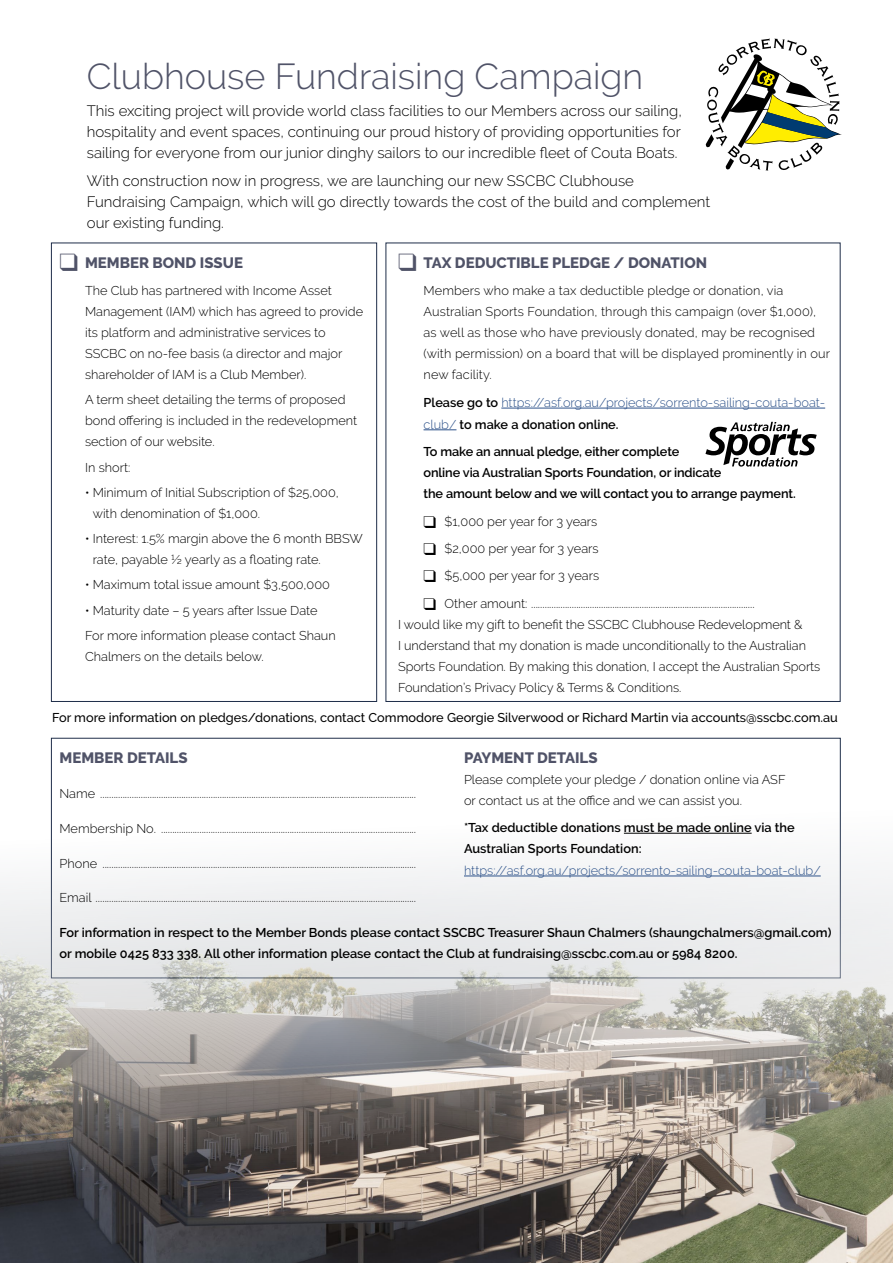
<style>
.page{position:relative;width:893px;height:1263px;background:#fff}
.page>*{position:absolute;margin:0;border:0;box-sizing:border-box;transform-origin:0 0}
.t1{font:300 36px "Raleway";color:#505368}
.bodycopy{font:300 15px/21px "Raleway";color:#000;text-align:justify}
.bodycopy-2{font:800 15px "Raleway";color:#505368}
.bodycopy-3{font:300 12.75px/21px "Raleway";color:#000}
.bodycopy-4{font:600 12.75px/21px "Raleway";color:#000}
.bodycopy-5{font:500 12.75px "Raleway";color:#000}
.bodycopy-6{font:300 12.75px/21.8px "Raleway";color:#2d528a}
.s1{font-weight:600;color:#000}
.s2{font-weight:300;color:#2d528a}
</style>
<div class="page">
<div style="left:51px;top:243px;width:326px;height:459px;border:1px solid #1e2d49"></div>
<img style="left:0;top:810px;width:893px;height:453px">
<svg style="left:706px;top:38px;width:136px;height:133px"></svg>
<svg style="left:705px;top:422px;width:112px;height:45px"></svg>
<hr style="left:624px;top:833px;width:128px;height:1px;background:#000">
<hr style="left:464px;top:876px;width:357px;height:1px;background:#2d528a">
<hr style="left:501px;top:408px;width:324px;height:1px;background:#2d528a">
<hr style="left:424px;top:429px;width:32px;height:1px;background:#2d528a">
<p class="t1" style="left:87px;top:55px;width:558px">Clubhouse Fundraising Campaign</p>
<p class="bodycopy" style="left:87px;top:100px;width:597px">This exciting project will provide world class facilities to our Members across our sailing, hospitality and event spaces, continuing our proud history of providing opportunities for sailing for everyone from our junior dinghy sailors to our incredible fleet of Couta Boats.</p>
<p class="bodycopy" style="left:87px;top:170px;width:625px;text-align:left">With construction now in progress, we are launching our new SSCBC Clubhouse<br>Fundraising Campaign, which will go directly towards the cost of the build and complement our existing funding.</p>
<p class="bodycopy-2" style="left:85px;top:254px;width:159px">MEMBER BOND ISSUE</p>
<p class="bodycopy-3" style="left:85px;top:280px;width:280px">The Club has partnered with Income Asset Management (IAM) which has agreed to provide its platform and administrative services to SSCBC on no-fee basis (a director and major shareholder of IAM is a Club Member).</p>
<p class="bodycopy-3" style="left:85px;top:389px;width:274px">A term sheet detailing the terms of proposed bond offering is included in the redevelopment section of our website.</p>
<p class="bodycopy-3" style="left:85px;top:456px;width:47px">In short:</p>
<p class="bodycopy-3" style="left:93px;top:482px;width:248px;text-indent:-8px">• Minimum of Initial Subscription of $25,000, with denomination of $1,000.</p>
<p class="bodycopy-3" style="left:93px;top:528px;width:272px;text-indent:-8px">• Interest: 1.5% margin above the 6 month BBSW rate, payable ½ yearly as a floating rate.</p>
<p class="bodycopy-3" style="left:85px;top:574px;width:246px">• Maximum total issue amount $3,500,000</p>
<p class="bodycopy-3" style="left:85px;top:599px;width:234px">• Maturity date – 5 years after Issue Date</p>
<p class="bodycopy-3" style="left:85px;top:625px;width:252px">For more information please contact Shaun<br>Chalmers on the details below.</p>
<p class="bodycopy-2" style="left:424px;top:254px;width:285px">TAX DEDUCTIBLE PLEDGE / DONATION</p>
<p class="bodycopy-3" style="left:424px;top:280px;width:408px">Members who make a tax deductible pledge or donation, via Australian Sports Foundation, through this campaign (over $1,000), as well as those who have previously donated, may be recognised (with permission) on a board that will be displayed prominently in our new facility.</p>
<p class="bodycopy-6" style="left:424px;top:392px;width:403px"><span class="s1">Please go to</span> https://asf.org.au/projects/sorrento-sailing-couta-boat&shy;club/ <span class="s1">to make a donation online.</span></p>
<p class="bodycopy-4" style="left:424px;top:441px;width:374px">To make an annual pledge, either complete<br>online via Australian Sports Foundation, or indicate<br>the amount below and we will contact you to arrange payment.</p>
<p class="bodycopy-3" style="left:445px;top:511px;width:154px">$1,000 per year for 3 years</p>
<p class="bodycopy-3" style="left:445px;top:538px;width:156px">$2,000 per year for 3 years</p>
<p class="bodycopy-3" style="left:445px;top:565px;width:156px">$5,000 per year for 3 years</p>
<p class="bodycopy-3" style="left:398px;top:593px;width:424px;text-indent:46px">Other amount: ...................................................................................................<br>I would like my gift to benefit the SSCBC Clubhouse Redevelopment &amp;<br>I understand that my donation is made unconditionally to the Australian Sports Foundation. By making this donation, I accept the Australian Sports Foundation’s Privacy Policy &amp; Terms &amp; Conditions.</p>
<p class="bodycopy-5" style="left:52px;top:710px;width:787px">For more information on pledges/donations, contact Commodore Georgie Silverwood or Richard Martin via accounts@sscbc.com.au</p>
<p class="bodycopy-2" style="left:60px;top:749px;width:130px">MEMBER DETAILS</p>
<p class="bodycopy-3" style="left:60px;top:783px;width:358px">Name ............................................................................................................................................</p>
<p class="bodycopy-3" style="left:60px;top:817px;width:358px">Membership No. .................................................................................................................</p>
<p class="bodycopy-3" style="left:60px;top:852px;width:358px">Phone ...........................................................................................................................................</p>
<p class="bodycopy-3" style="left:60px;top:887px;width:358px">Email ..............................................................................................................................................</p>
<p class="bodycopy-2" style="left:464px;top:749px;width:135px">PAYMENT DETAILS</p>
<p class="bodycopy-3" style="left:464px;top:769px;width:323px">Please complete your pledge / donation online via ASF or contact us at the office and we can assist you.</p>
<p class="bodycopy-4" style="left:464px;top:817px;width:358px">*Tax deductible donations must be made online via the<br>Australian Sports Foundation: <span class="s2">https://asf.org.au/projects/sorrento-sailing-couta-boat-club/</span></p>
<p class="bodycopy-4" style="left:60px;top:922px;width:773px">For information in respect to the Member Bonds please contact SSCBC Treasurer Shaun Chalmers (shaungchalmers@gmail.com) or mobile 0425 833 338. All other information please contact the Club at fundraising@sscbc.com.au or 5984 8200.</p>
</div>
